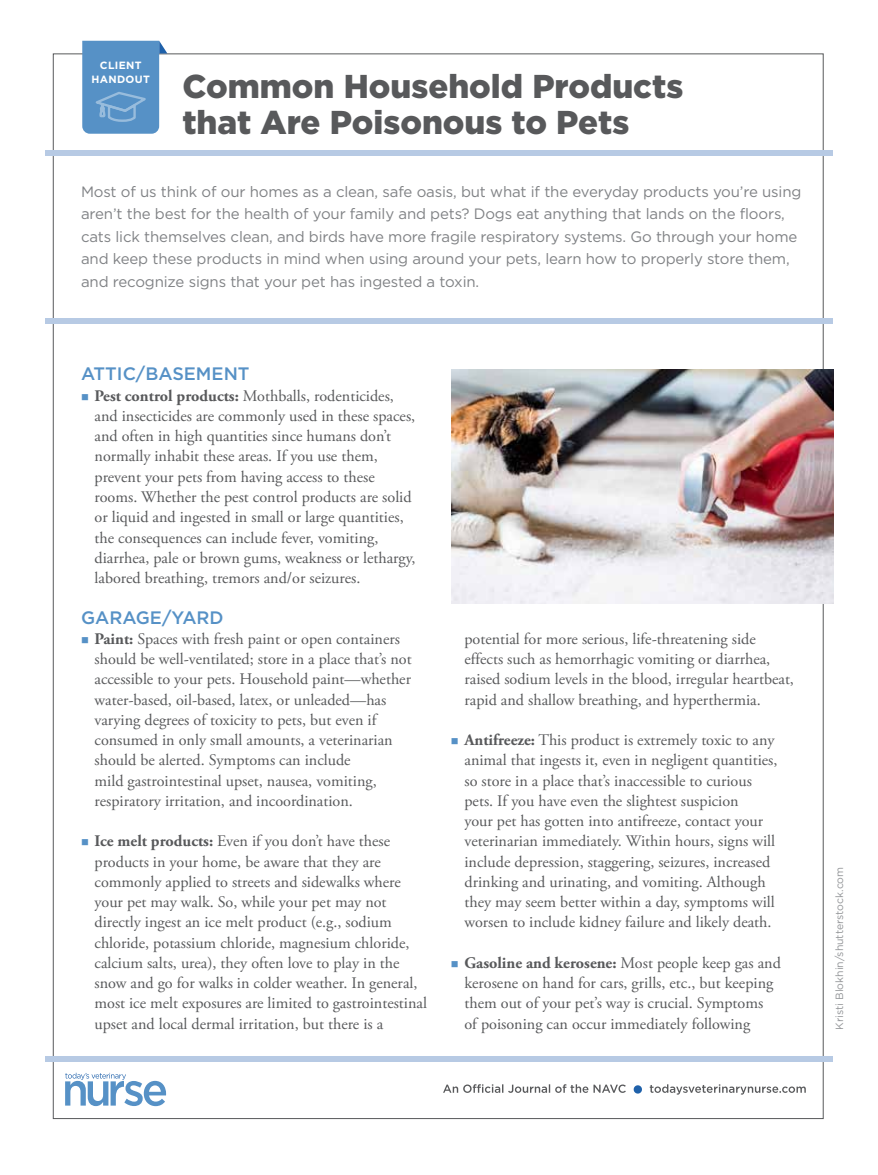
<style>
.page{position:relative;width:878px;height:1175px;background:#fff}
.page>*{position:absolute;margin:0;border:0;box-sizing:border-box;transform-origin:0 0}
.t1{font:900 33px/36px "Gotham";color:#58595b}
.t2{font:500 18px "Gotham";color:#5691c6}
.t3{font:16.2px/20.2px "Adobe Garamond Pro";color:#58595b}
.t4{font:15px/22.5px "Gotham";letter-spacing:-.01em;color:#808285}
.t5{font:10.5px "Gotham";color:#939598}
.t6{font:700 10.5px/13.5px "Gotham";letter-spacing:.03em;color:#fff;text-align:center}
.s1{font-weight:700}
</style>
<div class="page">
<div style="left:45px;top:150px;width:787px;height:5px;background:#b7cae4"></div>
<div style="left:45px;top:1056px;width:787px;height:5px;background:#b7cae4"></div>
<svg style="left:633px;top:1085px;width:9px;height:8px"></svg>
<svg style="left:649px;top:1084px;width:156px;height:10px"></svg>
<svg style="left:443px;top:1084px;width:183px;height:8px"></svg>
<svg style="left:65px;top:1072px;width:101px;height:34px"></svg>
<svg style="left:82px;top:41px;width:85px;height:93px;background:#699dcc"></svg>
<div style="left:45px;top:319px;width:787px;height:5px;background:#b7cae4"></div>
<img style="left:451px;top:369px;width:382px;height:234px">
<p class="t6" style="left:91px;top:59px;width:60px">CLIENT<br>HANDOUT</p>
<h1 class="t1" style="left:182px;top:68px;width:502px">Common Household Products that Are Poisonous to Pets</h1>
<p class="t4" style="left:81px;top:180px;width:721px">Most of us think of our homes as a clean, safe oasis, but what if the everyday products you’re using aren’t the best for the health of your family and pets? Dogs eat anything that lands on the floors, cats lick themselves clean, and birds have more fragile respiratory systems. Go through your home and keep these products in mind when using around your pets, learn how to properly store them, and recognize signs that your pet has ingested a toxin.</p>
<p class="t2" style="left:81px;top:362px;width:170px">ATTIC/BASEMENT</p>
<p class="t3" style="left:94px;top:386px;width:322px"><span class="s1">Pest control products:</span> Mothballs, rodenticides, and insecticides are commonly used in these spaces, and often in high quantities since humans don’t normally inhabit these areas. If you use them, prevent your pets from having access to these rooms. Whether the pest control products are solid or liquid and ingested in small or large quantities, the consequences can include fever, vomiting, diarrhea, pale or brown gums, weakness or lethargy, labored breathing, tremors and/or seizures.</p>
<p class="t2" style="left:81px;top:605px;width:144px">GARAGE/YARD</p>
<p class="t3" style="left:94px;top:629px;width:319px"><span class="s1">Paint:</span> Spaces with fresh paint or open containers should be well-ventilated; store in a place that’s not accessible to your pets. Household paint—whether water-based, oil-based, latex, or unleaded—has varying degrees of toxicity to pets, but even if consumed in only small amounts, a veterinarian should be alerted. Symptoms can include<br>mild gastrointestinal upset, nausea, vomiting, respiratory irritation, and incoordination.</p>
<p class="t3" style="left:94px;top:831px;width:334px"><span class="s1">Ice melt products:</span> Even if you don’t have these products in your home, be aware that they are commonly applied to streets and sidewalks where your pet may walk. So, while your pet may not directly ingest an ice melt product (e.g., sodium chloride, potassium chloride, magnesium chloride, calcium salts, urea), they often love to play in the snow and go for walks in colder weather. In general, most ice melt exposures are limited to gastrointestinal upset and local dermal irritation, but there is a</p>
<p class="t3" style="left:464px;top:629px;width:331px">potential for more serious, life-threatening side effects such as hemorrhagic vomiting or diarrhea, raised sodium levels in the blood, irregular heartbeat, rapid and shallow breathing, and hyperthermia.</p>
<p class="t3" style="left:464px;top:730px;width:314px"><span class="s1">Antifreeze:</span> This product is extremely toxic to any animal that ingests it, even in negligent quantities, so store in a place that’s inaccessible to curious pets. If you have even the slightest suspicion<br>your pet has gotten into antifreeze, contact your veterinarian immediately. Within hours, signs will include depression, staggering, seizures, increased drinking and urinating, and vomiting. Although they may seem better within a day, symptoms will worsen to include kidney failure and likely death.</p>
<p class="t3" style="left:464px;top:953px;width:318px"><span class="s1">Gasoline and kerosene:</span> Most people keep gas and kerosene on hand for cars, grills, etc., but keeping them out of your pet’s way is crucial. Symptoms<br>of poisoning can occur immediately following</p>
<p class="t5" style="left:832px;top:1029px;width:164px;rotate:-90deg">Kristi Blokhin/shutterstock.com</p>
</div>
